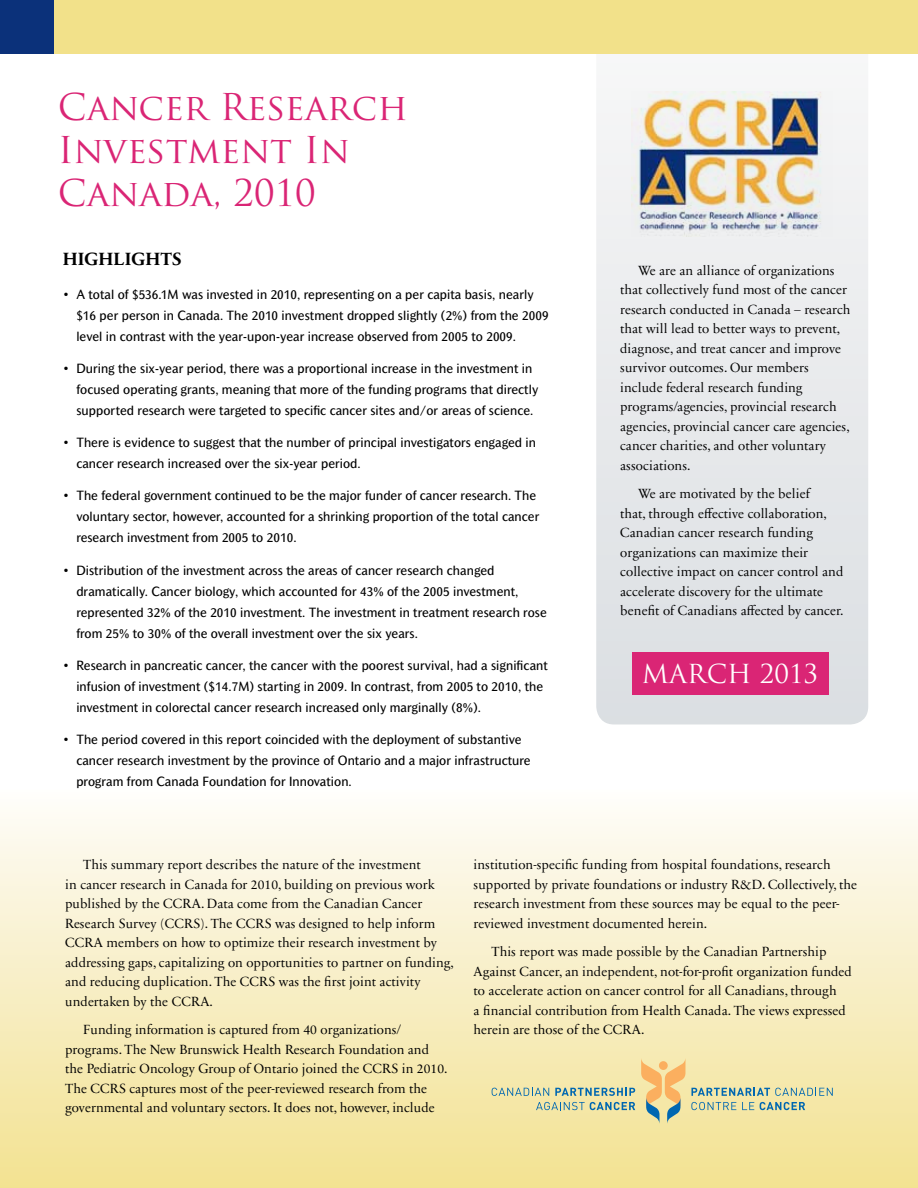
<style>
.page{position:relative;width:918px;height:1188px;background:#fff}
.page>*{position:absolute;margin:0;border:0;box-sizing:border-box;transform-origin:0 0}
.t1{font:36px/43.2px "Trajan Pro";color:#da2575}
.t2{font:25.5px "Trajan Pro";color:#fff}
.t3{font:700 18px "Sabon Next LT";letter-spacing:.005em;color:#000}
.t4{font:13.5px/19.5px "Sabon Next LT Display";letter-spacing:.005em;color:#000}
.t5{font:12.75px/21px "Mahsuri Sans";letter-spacing:.005em;color:#000}
</style>
<div class="page">
<div style="left:0;top:786px;width:918px;height:402px;background:linear-gradient(to bottom,#fefdfb,#f2e191)"></div>
<svg style="left:596px;top:91px;width:272px;height:633px;background:#e6e8ea"></svg>
<div style="left:0;top:0;width:918px;height:54px;background:#f2e18a"></div>
<div style="left:0;top:0;width:54px;height:54px;background:#0b317a"></div>
<img style="left:631px;top:91px;width:201px;height:146px">
<div style="left:632px;top:652px;width:197px;height:43px;background:#da2575"></div>
<svg style="left:492px;top:1088px;width:57px;height:8px"></svg>
<svg style="left:555px;top:1088px;width:80px;height:8px"></svg>
<svg style="left:536px;top:1102px;width:99px;height:8px"></svg>
<svg style="left:641px;top:1058px;width:44px;height:65px;background:#e0c790"></svg>
<div style="left:659px;top:1061px;width:9px;height:9px;background:#fbaf5f;border-radius:50%"></div>
<svg style="left:691px;top:1102px;width:45px;height:8px"></svg>
<svg style="left:742px;top:1102px;width:12px;height:8px"></svg>
<svg style="left:760px;top:1102px;width:45px;height:8px"></svg>
<svg style="left:691px;top:1088px;width:142px;height:8px"></svg>
<h1 class="t1" style="left:58px;top:85px;width:352px">Cancer Research<br>Investment In<br>Canada, 2010</h1>
<h4 class="t3" style="left:63px;top:248px;width:120px">HIGHLIGHTS</h4>
<p class="t5" style="left:76px;top:284px;width:474px;text-indent:-14px">• A total of $536.1M was invested in 2010, representing on a per capita basis, nearly $16 per person in Canada. The 2010 investment dropped slightly (2%) from the 2009 level in contrast with the year-upon-year increase observed from 2005 to 2009.</p>
<p class="t5" style="left:76px;top:358px;width:463px;text-indent:-14px">• During the six-year period, there was a proportional increase in the investment in focused operating grants, meaning that more of the funding programs that directly supported research were targeted to specifc cancer sites and/or areas of science.</p>
<p class="t5" style="left:76px;top:432px;width:461px;text-indent:-14px">• There is evidence to suggest that the number of principal investigators engaged in cancer research increased over the six-year period.</p>
<p class="t5" style="left:76px;top:485px;width:465px;text-indent:-14px">• The federal government continued to be the major funder of cancer research. The voluntary sector, however, accounted for a shrinking proportion of the total cancer research investment from 2005 to 2010.</p>
<p class="t5" style="left:76px;top:560px;width:472px;text-indent:-14px">• Distribution of the investment across the areas of cancer research changed dramatically. Cancer biology, which accounted for 43% of the 2005 investment, represented 32% of the 2010 investment. The investment in treatment research rose from 25% to 30% of the overall investment over the six years.</p>
<p class="t5" style="left:76px;top:655px;width:473px;text-indent:-14px">• Research in pancreatic cancer, the cancer with the poorest survival, had a signifcant infusion of investment ($14.7M) starting in 2009. In contrast, from 2005 to 2010, the investment in colorectal cancer research increased only marginally (8%).</p>
<p class="t5" style="left:76px;top:729px;width:456px;text-indent:-14px">• The period covered in this report coincided with the deployment of substantive cancer research investment by the province of Ontario and a major infrastructure program from Canada Foundation for Innovation.</p>
<p class="t4" style="left:620px;top:261px;width:232px;text-indent:18px">We are an alliance of organizations that collectively fund most of the cancer research conducted in Canada – research that will lead to better ways to prevent, diagnose, and treat cancer and improve survivor outcomes. Our members include federal research funding programs/agencies, provincial research agencies, provincial cancer care agencies, cancer charities, and other voluntary associations.</p>
<p class="t4" style="left:620px;top:484px;width:225px;text-indent:18px">We are motivated by the belief<br>that, through efective collaboration, Canadian cancer research funding organizations can maximize their collective impact on cancer control and accelerate discovery for the ultimate beneft of Canadians afected by cancer.</p>
<p class="t2" style="left:642px;top:657px;width:178px">MARCH 2013</p>
<p class="t4" style="left:65px;top:855px;width:390px;text-indent:18px">This summary report describes the nature of the investment<br>in cancer research in Canada for 2010, building on previous work published by the CCRA. Data come from the Canadian Cancer Research Survey (CCRS). The CCRS was designed to help inform CCRA members on how to optimize their research investment by addressing gaps, capitalizing on opportunities to partner on funding, and reducing duplication. The CCRS was the frst joint activity undertaken by the CCRA.</p>
<p class="t4" style="left:65px;top:1020px;width:384px;text-indent:18px">Funding information is captured from 40 organizations/ programs. The New Brunswick Health Research Foundation and the Pediatric Oncology Group of Ontario joined the CCRS in 2010.<br>The CCRS captures most of the peer-reviewed research from the governmental and voluntary sectors. It does not, however, include</p>
<p class="t4" style="left:474px;top:855px;width:385px">institution-specifc funding from hospital foundations, research supported by private foundations or industry R&amp;D. Collectively, the research investment from these sources may be equal to the peer&shy;reviewed investment documented herein.</p>
<p class="t4" style="left:474px;top:942px;width:380px;text-indent:18px">This report was made possible by the Canadian Partnership Against Cancer, an independent, not-for-proft organization funded to accelerate action on cancer control for all Canadians, through<br>a fnancial contribution from Health Canada. The views expressed herein are those of the CCRA.</p>
</div>
